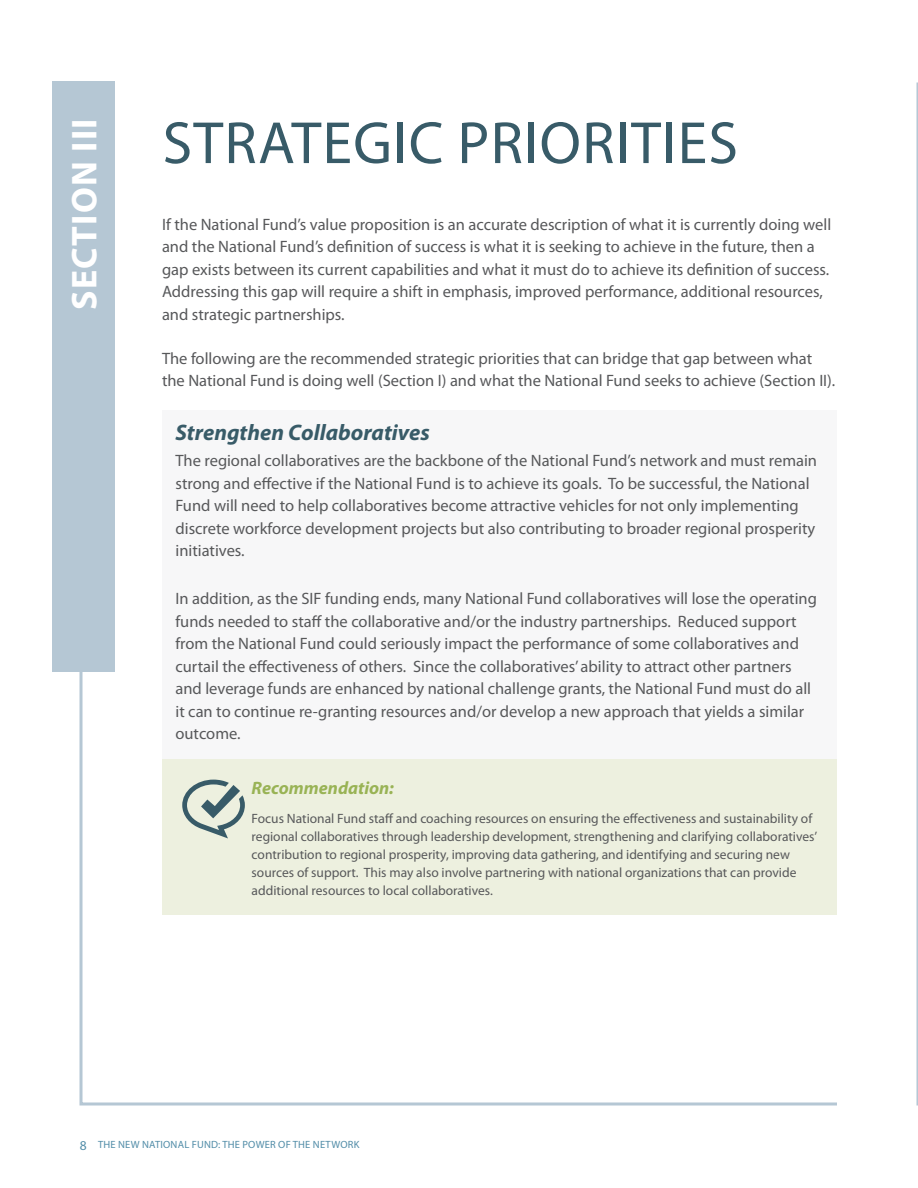
<style>
.page{position:relative;width:918px;height:1188px;background:#fff}
.page>*{position:absolute;margin:0;border:0;box-sizing:border-box;transform-origin:0 0}
.t1{font:60px "Myriad Pro";letter-spacing:.02em;color:#385b68}
.Section_Identifier{font:700 36px "Myriad Pro";letter-spacing:.035em;color:#fff}
.H3_Table{font:italic 700 22.5px "Myriad Pro";color:#385b68}
.Recommendation{font:italic 700 18px "Myriad Pro";color:#99b355}
.Body_Copy_1st_Para{font:16.5px/22.5px "Myriad Pro";color:#57585a}
.Recommendation_body{font:13.5px/18px "Myriad Pro";color:#57585a}
.t2{font:10.5px "Myriad Pro";letter-spacing:.02em;color:#528da8}
.s1{font-size:13.5px}
</style>
<div class="page">
<svg style="left:79px;top:672px;width:758px;height:434px"></svg>
<div style="left:162px;top:410px;width:675px;height:349px;background:#f7f7f8"></div>
<div style="left:162px;top:759px;width:675px;height:156px;background:#edf0df"></div>
<svg style="left:182px;top:780px;width:63px;height:58px"></svg>
<div style="left:52px;top:81px;width:63px;height:591px;background:#b5c7d4"></div>
<hr style="left:916px;top:82px;width:2px;height:1024px;background:#b5c7d4">
<p class="Section_Identifier" style="left:61px;top:310px;width:193px;rotate:-90deg">SECTION III</p>
<h2 class="t1" style="left:163px;top:106px;width:577px">STRATEGIC PRIORITIES</h2>
<p class="Body_Copy_1st_Para" style="left:162px;top:213px;width:671px">If the National Fund’s value proposition is an accurate description of what it is currently doing well and the National Fund’s definition of success is what it is seeking to achieve in the future, then a gap exists between its current capabilities and what it must do to achieve its definition of success.<br>Addressing this gap will require a shift in emphasis, improved performance, additional resources, and strategic partnerships.</p>
<p class="Body_Copy_1st_Para" style="left:162px;top:347px;width:675px">The following are the recommended strategic priorities that can bridge that gap between what the National Fund is doing well (Section I) and what the National Fund seeks to achieve (Section II).</p>
<p class="H3_Table" style="left:176px;top:418px;width:256px">Strengthen Collaboratives</p>
<p class="Body_Copy_1st_Para" style="left:176px;top:449px;width:643px">The regional collaboratives are the backbone of the National Fund’s network and must remain strong and effective if the National Fund is to achieve its goals. To be successful, the National Fund will need to help collaboratives become attractive vehicles for not only implementing discrete workforce development projects but also contributing to broader regional prosperity initiatives.</p>
<p class="Body_Copy_1st_Para" style="left:176px;top:587px;width:643px">In addition, as the SIF funding ends, many National Fund collaboratives will lose the operating funds needed to staff the collaborative and/or the industry partnerships. Reduced support from the National Fund could seriously impact the performance of some collaboratives and curtail the effectiveness of others. Since the collaboratives’ ability to attract other partners and leverage funds are enhanced by national challenge grants, the National Fund must do all it can to continue re-granting resources and/or develop a new approach that yields a similar outcome.</p>
<p class="Recommendation" style="left:252px;top:777px;width:144px">Recommendation:</p>
<p class="Recommendation_body" style="left:252px;top:809px;width:567px">Focus National Fund staff and coaching resources on ensuring the effectiveness and sustainability of regional collaboratives through leadership development, strengthening and clarifying collaboratives’ contribution to regional prosperity, improving data gathering, and identifying and securing new sources of support. This may also involve partnering with national organizations that can provide additional resources to local collaboratives.</p>
<p class="t2" style="left:80px;top:1138px;width:281px"><span class="s1">8</span> THE NEW NATIONAL FUND: THE POWER OF THE NETWORK</p>
</div>
